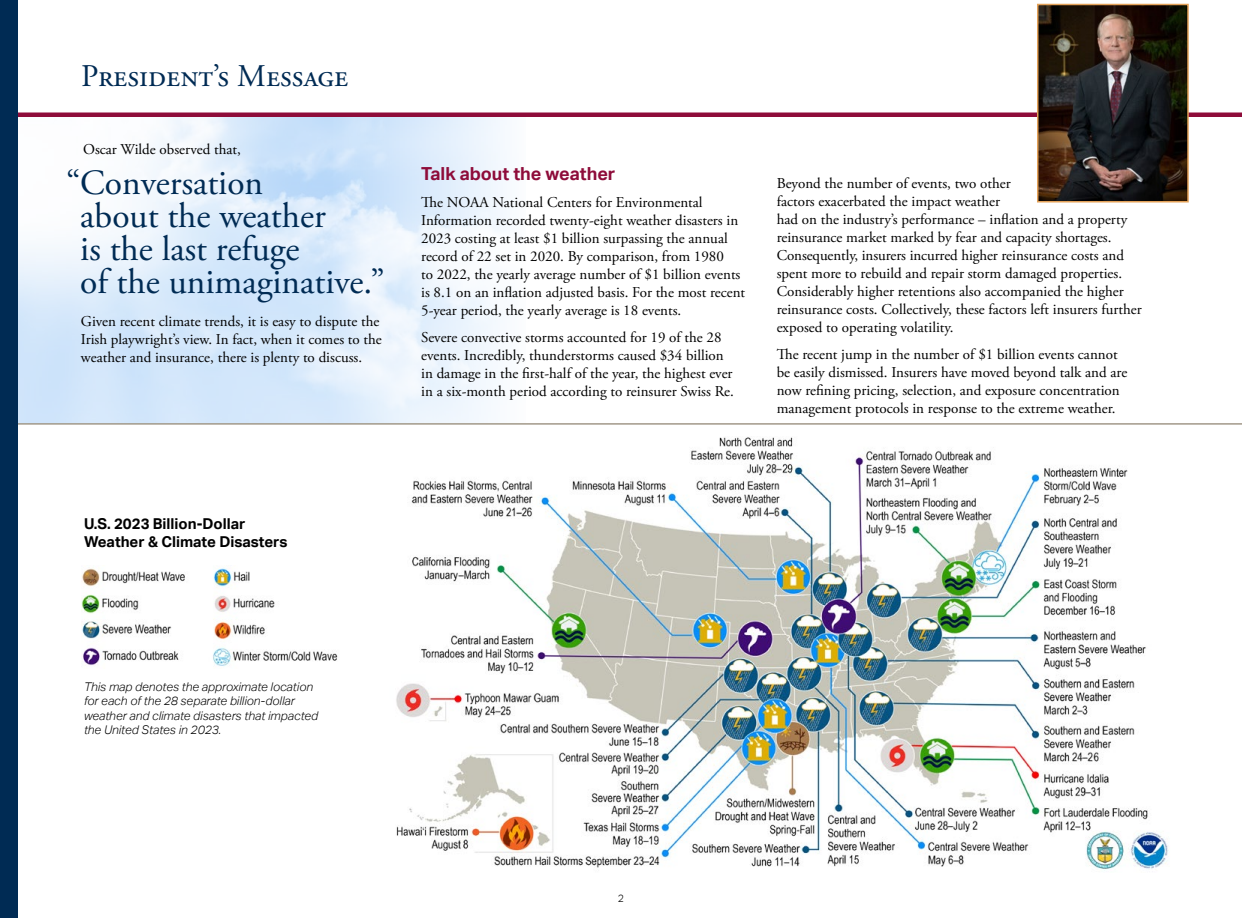
<style>
.page{position:relative;width:1242px;height:918px;background:#fff}
.page>*{position:absolute;margin:0;border:0;box-sizing:border-box;transform-origin:0 0}
.t1{font:35.4px/33px "Adobe Garamond Pro";color:#002b54}
.t2{font:31.5px "Adobe Garamond Pro";color:#002b54}
.t3{font:700 18px "Aktiv Grotesk";color:#8e0c3a}
.t4{font:15px/18px "Adobe Garamond Pro";color:#000}
.t5{font:700 15px/18px "Aktiv Grotesk";color:#000}
.t6{font:italic 300 12px/14.4px "Aktiv Grotesk";color:#000}
.t7{font:300 10.5px "Aktiv Grotesk";color:#000}
</style>
<div class="page">
<div style="left:0;top:0;width:18px;height:918px;background:#002b54"></div>
<img style="left:396px;top:437px;width:773px;height:434px">
<div style="left:18px;top:112px;width:1224px;height:5px;background:#8e0c3a"></div>
<hr style="left:18px;top:423px;width:1224px;height:2px;background:#a29989">
<img style="left:81px;top:568px;width:257px;height:98px">
<img style="left:1040px;top:7px;width:146px;height:192px">
<div style="left:1037px;top:4px;width:152px;height:198px;border:2px solid #e3a158"></div>
<h2 class="t2" style="left:81px;top:57px;width:269px">President’s Message</h2>
<p class="t4" style="left:83px;top:141px;width:159px">Oscar Wilde observed that,</p>
<h1 class="t1" style="left:80px;top:168px;width:306px;text-indent:-14px">“Conversation<br>about the weather<br>is the last refuge<br>of the unimaginative.”</h1>
<p class="t4" style="left:777px;top:175px;width:367px">Beyond the number of events, two other<br>factors exacerbated the impact weather<br>had on the industry’s performance – inflation and a property reinsurance market marked by fear and capacity shortages.<br>Consequently, insurers incurred higher reinsurance costs and spent more to rebuild and repair storm damaged properties.<br>Considerably higher retentions also accompanied the higher reinsurance costs. Collectively, these factors left insurers further exposed to operating volatility.</p>
<p class="t4" style="left:777px;top:346px;width:352px">The recent jump in the number of $1 billion events cannot be easily dismissed. Insurers have moved beyond talk and are now refining pricing, selection, and exposure concentration management protocols in response to the extreme weather.</p>
<p class="t3" style="left:421px;top:163px;width:196px">Talk about the weather</p>
<p class="t4" style="left:421px;top:193px;width:325px">The NOAA National Centers for Environmental Information recorded twenty-eight weather disasters in 2023 costing at least $1 billion surpassing the annual record of 22 set in 2020. By comparison, from 1980<br>to 2022, the yearly average number of $1 billion events is 8.1 on an inflation adjusted basis. For the most recent 5-year period, the yearly average is 18 events.</p>
<p class="t4" style="left:421px;top:328px;width:314px">Severe convective storms accounted for 19 of the 28 events. Incredibly, thunderstorms caused $34 billion in damage in the first-half of the year, the highest ever in a six-month period according to reinsurer Swiss Re.</p>
<p class="t4" style="left:81px;top:313px;width:302px">Given recent climate trends, it is easy to dispute the<br>Irish playwright’s view. In fact, when it comes to the weather and insurance, there is plenty to discuss.</p>
<p class="t5" style="left:84px;top:515px;width:205px">U.S. 2023 Billion-Dollar<br>Weather &amp; Climate Disasters</p>
<p class="t6" style="left:84px;top:679px;width:236px">This map denotes the approximate location for each of the 28 separate billion-dollar weather and climate disasters that impacted the United States in 2023.</p>
<p class="t7" style="left:618px;top:892px;width:8px">2</p>
</div>
